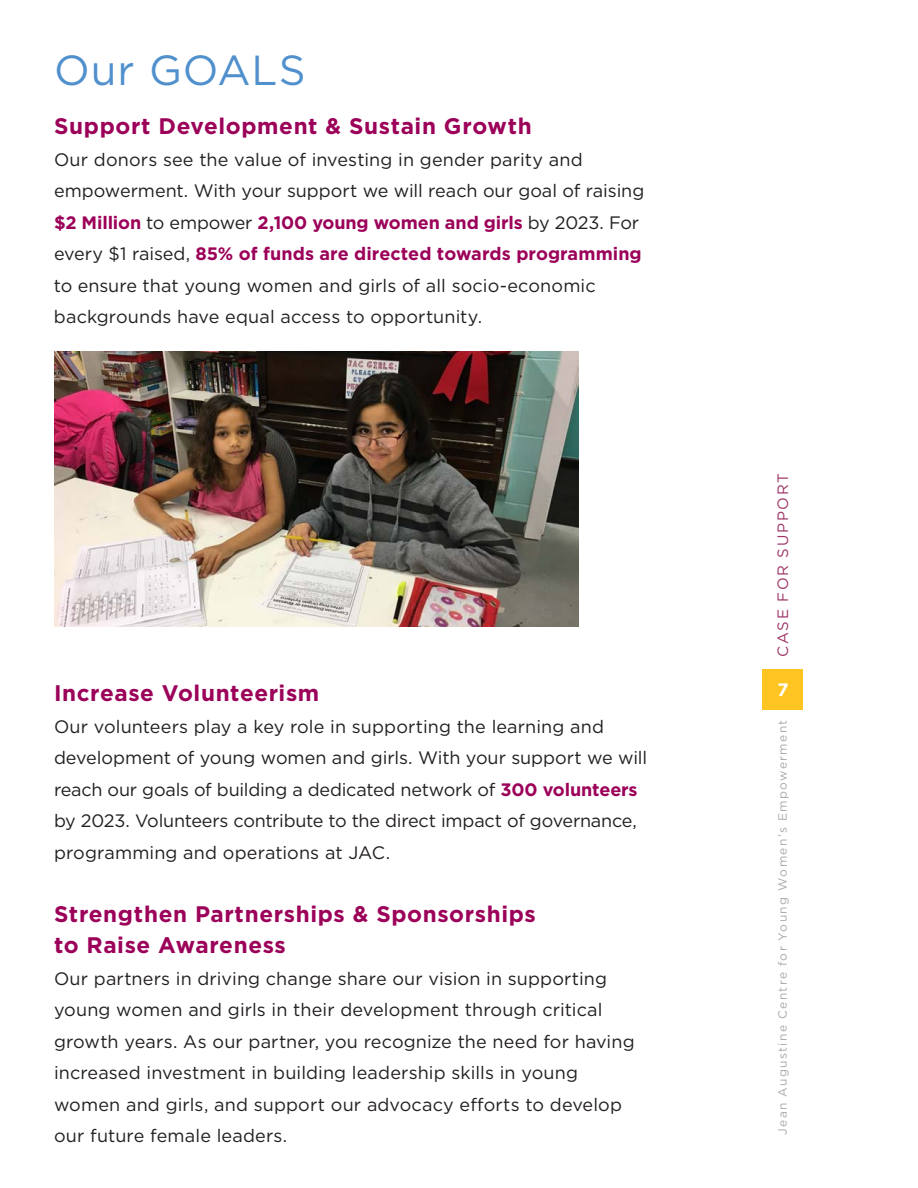
<style>
.page{position:relative;width:918px;height:1188px;background:#fff}
.page>*{position:absolute;margin:0;border:0;box-sizing:border-box;transform-origin:0 0}
.t1{font:42px "Gotham";letter-spacing:.02em;color:#5090cc}
.t2{font:700 22.5px "Gotham";letter-spacing:.025em;color:#9c0159}
.t3{font:18px/31.5px "Gotham";letter-spacing:.005em;color:#231f20}
.t4{font:700 18px "Gotham";color:#fff}
.t5{font:15px "Gotham";letter-spacing:.115em;color:#9d3566}
.t6{font:12px "Gotham";letter-spacing:.115em;color:#a8a9ad}
.s1{font-weight:700;color:#9c0159}
</style>
<div class="page">
<div style="left:763px;top:669px;width:40px;height:40px;background:#fec422"></div>
<img style="left:54px;top:351px;width:525px;height:276px">
<p class="t1" style="left:54px;top:43px;width:253px">Our GOALS</p>
<p class="t2" style="left:54px;top:111px;width:479px">Support Development &amp; Sustain Growth</p>
<p class="t3" style="left:54px;top:143px;width:530px">Our donors see the value of investing in gender parity and</p>
<p class="t3" style="left:54px;top:175px;width:592px">empowerment. With your support we will reach our goal of raising <span class="s1">$2 Million</span> to empower <span class="s1">2,100 young women and girls</span> by 2023. For every $1 raised, <span class="s1">85% of funds are directed towards programming</span></p>
<p class="t3" style="left:54px;top:269px;width:543px">to ensure that young women and girls of all socio-economic backgrounds have equal access to opportunity.</p>
<p class="t2" style="left:54px;top:678px;width:267px">Increase Volunteerism</p>
<p class="t3" style="left:54px;top:710px;width:552px">Our volunteers play a key role in supporting the learning and</p>
<p class="t3" style="left:54px;top:742px;width:595px">development of young women and girls. With your support we will reach our goals of building a dedicated network of <span class="s1">300 volunteers </span>by 2023. Volunteers contribute to the direct impact of governance, programming and operations at JAC.</p>
<p class="t2" style="left:54px;top:899px;width:483px">Strengthen Partnerships &amp; Sponsorships</p>
<p class="t2" style="left:54px;top:930px;width:233px">to Raise Awareness</p>
<p class="t3" style="left:54px;top:962px;width:582px">Our partners in driving change share our vision in supporting young women and girls in their development through critical growth years. As our partner, you recognize the need for having increased investment in building leadership skills in young</p>
<p class="t3" style="left:54px;top:1088px;width:570px">women and girls, and support our advocacy efforts to develop our future female leaders.</p>
<p class="t5" style="left:773px;top:657px;width:185px;rotate:-90deg">CASE FOR SUPPORT</p>
<p class="t4" style="left:777px;top:678px;width:13px">7</p>
<p class="t6" style="left:775px;top:1135px;width:417px;rotate:-90deg">Jean Augustine Centre for Young Women’s Empowerment</p>
</div>
